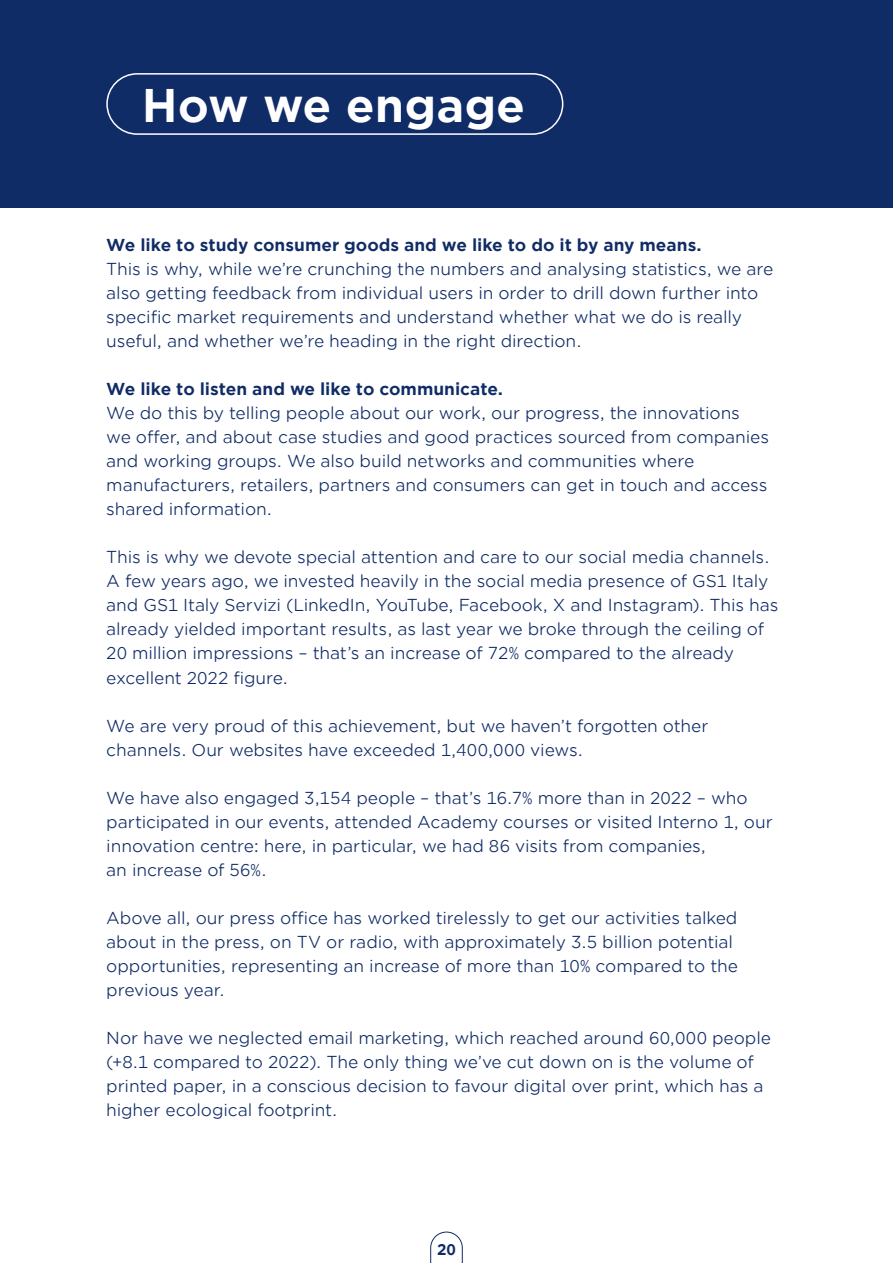
<style>
.page{position:relative;width:893px;height:1263px;background:#fff}
.page>*{position:absolute;margin:0;border:0;box-sizing:border-box;transform-origin:0 0}
.t1{font:700 45px "Gotham Office";color:#fff}
.t2{font:16.5px/24px "Gotham Office";letter-spacing:-.01em;color:#102c66}
.t3{font:700 16.5px "Gotham Office";letter-spacing:-.005em;color:#102c66}
.t4{font:700 15px "Gotham Office";color:#102c66}
</style>
<div class="page">
<div style="left:0;top:0;width:893px;height:208px;background:#102c66"></div>
<div style="left:106px;top:73px;width:457px;height:62px;border:2px solid #fff;border-radius:30px"></div>
<svg style="left:430px;top:1232px;width:33px;height:31px"></svg>
<h1 class="t1" style="left:142px;top:74px;width:385px">How we engage</h1>
<p class="t3" style="left:106px;top:234px;width:597px">We like to study consumer goods and we like to do it by any means.</p>
<p class="t2" style="left:106px;top:257px;width:669px">This is why, while we’re crunching the numbers and analysing statistics, we are also getting feedback from individual users in order to drill down further into specific market requirements and understand whether what we do is really useful, and whether we’re heading in the right direction.</p>
<p class="t3" style="left:106px;top:378px;width:398px">We like to listen and we like to communicate.</p>
<p class="t2" style="left:106px;top:401px;width:664px">We do this by telling people about our work, our progress, the innovations<br>we offer, and about case studies and good practices sourced from companies and working groups. We also build networks and communities where manufacturers, retailers, partners and consumers can get in touch and access shared information.</p>
<p class="t2" style="left:106px;top:545px;width:674px">This is why we devote special attention and care to our social media channels.<br>A few years ago, we invested heavily in the social media presence of GS1 Italy and GS1 Italy Servizi (LinkedIn, YouTube, Facebook, X and Instagram). This has already yielded important results, as last year we broke through the ceiling of 20 million impressions – that’s an increase of 72% compared to the already excellent 2022 figure.</p>
<p class="t2" style="left:106px;top:713px;width:604px">We are very proud of this achievement, but we haven’t forgotten other channels. Our websites have exceeded 1,400,000 views.</p>
<p class="t2" style="left:106px;top:785px;width:668px">We have also engaged 3,154 people – that’s 16.7% more than in 2022 – who participated in our events, attended Academy courses or visited Interno 1, our innovation centre: here, in particular, we had 86 visits from companies,<br>an increase of 56%.</p>
<p class="t2" style="left:106px;top:905px;width:633px">Above all, our press office has worked tirelessly to get our activities talked about in the press, on TV or radio, with approximately 3.5 billion potential opportunities, representing an increase of more than 10% compared to the previous year.</p>
<p class="t2" style="left:106px;top:1025px;width:666px">Nor have we neglected email marketing, which reached around 60,000 people (+8.1 compared to 2022). The only thing we’ve cut down on is the volume of printed paper, in a conscious decision to favour digital over print, which has a higher ecological footprint.</p>
<p class="t4" style="left:437px;top:1239px;width:20px">20</p>
</div>
